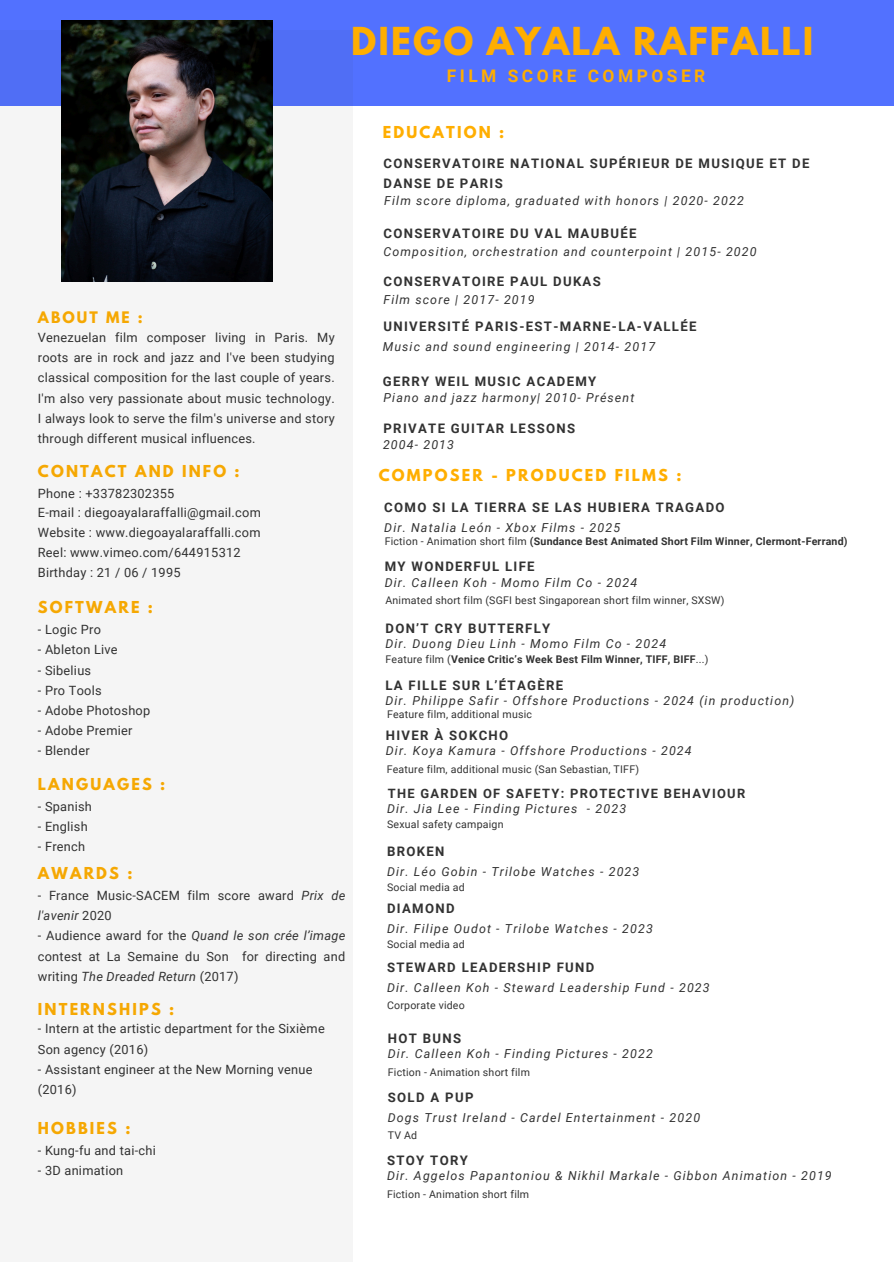
<style>
.page{position:relative;width:894px;height:1264px;background:#fff}
.page>*{position:absolute;margin:0;border:0;box-sizing:border-box;transform-origin:0 0}
.t1{font:700 34.05px "League Spartan";letter-spacing:.06em;color:#ffae00}
.t2{font:700 17.4px "Roboto";letter-spacing:.2em;color:#ffae00}
.t3{font:700 14.55px "League Spartan";letter-spacing:.15em;color:#ffae00}
.t4{font:700 14.1px "League Spartan";letter-spacing:.15em;color:#ffae00}
.t5{font:700 13.2px/19.6px "Roboto";letter-spacing:.1em;color:#323232}
.t6{font:700 12.9px "Roboto";letter-spacing:.1em;color:#323232}
.t7{font:12.75px/20.2px "Roboto";letter-spacing:.02em;color:#323232}
.t8{font:italic 12.45px "Roboto";letter-spacing:.09em;color:#323232}
.t9{font:10.65px "Roboto";letter-spacing:.02em;color:#323232}
.t10{font:700 10.65px "Roboto";letter-spacing:.02em;color:#323232}
.s1{font-style:italic}
.s2{font-weight:400}
</style>
<div class="page">
<div style="left:0;top:0;width:893px;height:106px;background:#5271ff"></div>
<div style="left:0;top:30px;width:352px;height:1231px;background:#f5f5f5"></div>
<img style="left:61px;top:20px;width:211px;height:262px">
<h1 class="t1" style="left:351px;top:24px;width:463px">DIEGO AYALA RAFFALLI</h1>
<h5 class="t2" style="left:446px;top:66px;width:260px">FILM SCORE COMPOSER</h5>
<h2 class="t4" style="left:38px;top:310px;width:106px">ABOUT ME :</h2>
<h3 class="t7" style="left:38px;top:327px;width:298px;text-align:justify">Venezuelan film composer living in Paris. My roots are in rock and jazz and I've been studying classical composition for the last couple of years.<br>I'm also very passionate about music technology.<br>I always look to serve the film's universe and story through different musical influences.</h3>
<h3 class="t3" style="left:38px;top:463px;width:203px">CONTACT AND INFO :</h3>
<h5 class="t7" style="left:38px;top:483px;width:224px;line-height:19.6px">Phone : +33782302355<br>E-mail : diegoayalaraffalli@gmail.com<br>Website : www.diegoayalaraffalli.com<br>Reel: www.vimeo.com/644915312<br>Birthday : 21 / 06 / 1995</h5>
<p class="t3" style="left:38px;top:600px;width:117px">SOFTWARE :</p>
<p class="t7" style="left:38px;top:619px;width:65px">- Logic Pro</p>
<p class="t7" style="left:38px;top:640px;width:81px">- Ableton Live</p>
<p class="t7" style="left:38px;top:660px;width:55px">- Sibelius</p>
<p class="t7" style="left:38px;top:680px;width:65px">- Pro Tools</p>
<p class="t7" style="left:38px;top:700px;width:114px">- Adobe Photoshop</p>
<p class="t7" style="left:38px;top:720px;width:96px">- Adobe Premier</p>
<p class="t7" style="left:38px;top:741px;width:53px">- Blender</p>
<h3 class="t3" style="left:38px;top:776px;width:129px">LANGUAGES :</h3>
<h5 class="t7" style="left:38px;top:796px;width:56px">- Spanish</h5>
<h5 class="t7" style="left:38px;top:816px;width:51px">- English</h5>
<h5 class="t7" style="left:38px;top:836px;width:49px">- French</h5>
<h3 class="t3" style="left:38px;top:866px;width:96px">AWARDS :</h3>
<h5 class="t7" style="left:38px;top:885px;width:309px">- France Music-SACEM film score award <span class="s1">Prix de l'avenir</span> 2020</h5>
<h5 class="t7" style="left:38px;top:925px;width:309px;text-align:justify">- Audience award for the <span class="s1">Quand le son crée l’image </span>contest at La Semaine du Son for directing and writing <span class="s1">The Dreaded Return</span> (2017)</h5>
<h3 class="t3" style="left:38px;top:1002px;width:138px">INTERNSHIPS :</h3>
<h5 class="t7" style="left:38px;top:1018px;width:288px">- Intern at the artistic department for the Sixième<br>Son agency (2016)</h5>
<h5 class="t7" style="left:38px;top:1059px;width:276px">- Assistant engineer at the New Morning venue (2016)</h5>
<h3 class="t3" style="left:38px;top:1120px;width:94px">HOBBIES :</h3>
<h5 class="t7" style="left:38px;top:1140px;width:119px">- Kung-fu and tai-chi</h5>
<h5 class="t7" style="left:38px;top:1160px;width:87px">- 3D animation</h5>
<h3 class="t3" style="left:382px;top:124px;width:123px">EDUCATION :</h3>
<h3 class="t5" style="left:383px;top:154px;width:427px">CONSERVATOIRE NATIONAL SUPÉRIEUR DE MUSIQUE ET DE<br>DANSE DE PARIS</h3>
<h5 class="t8" style="left:384px;top:193px;width:361px">Film score diploma, graduated with honors | 2020- 2022</h5>
<h5 class="t5" style="left:383px;top:224px;width:254px">CONSERVATOIRE DU VAL MAUBUÉE</h5>
<h3 class="t8" style="left:383px;top:244px;width:374px">Composition, orchestration and counterpoint | 2015- 2020</h3>
<h5 class="t5" style="left:383px;top:272px;width:219px">CONSERVATOIRE PAUL DUKAS</h5>
<h3 class="t8" style="left:383px;top:292px;width:152px">Film score | 2017- 2019</h3>
<h5 class="t5" style="left:383px;top:317px;width:314px">UNIVERSITÉ PARIS-EST-MARNE-LA-VALLÉE</h5>
<h5 class="t8" style="left:382px;top:339px;width:274px">Music and sound engineering | 2014- 2017</h5>
<h3 class="t5" style="left:382px;top:371px;width:215px">GERRY WEIL MUSIC ACADEMY</h3>
<h5 class="t8" style="left:383px;top:390px;width:252px">Piano and jazz harmony| 2010- Présent</h5>
<h3 class="t5" style="left:383px;top:418px;width:193px">PRIVATE GUITAR LESSONS</h3>
<h3 class="t8" style="left:383px;top:437px;width:73px">2004- 2013</h3>
<h3 class="t3" style="left:378px;top:468px;width:304px">COMPOSER - PRODUCED FILMS :</h3>
<h5 class="t5" style="left:384px;top:498px;width:342px">COMO SI LA TIERRA SE LAS HUBIERA TRAGADO</h5>
<p class="t8" style="left:384px;top:520px;width:237px">Dir. Natalia León - Xbox Films - 2025</p>
<h3 class="t10" style="left:384px;top:535px;width:464px"><span class="s2">Fiction - Animation short film</span> (Sundance Best Animated Short Film Winner, Clermont-Ferrand)</h3>
<p class="t5" style="left:384px;top:557px;width:151px">MY WONDERFUL LIFE</p>
<h3 class="t8" style="left:384px;top:575px;width:254px">Dir. Calleen Koh - Momo Film Co - 2024</h3>
<h5 class="t9" style="left:385px;top:594px;width:340px">Animated short film (SGFI best Singaporean short film winner, SXSW)</h5>
<p class="t5" style="left:385px;top:618px;width:166px">DON’T CRY BUTTERFLY</p>
<h3 class="t8" style="left:385px;top:636px;width:282px">Dir. Duong Dieu Linh - Momo Film Co - 2024</h3>
<h5 class="t10" style="left:385px;top:652px;width:324px"><span class="s2">Feature film (</span>Venice Critic’s Week Best Film Winner, TIFF, BIFF<span class="s2">...)</span></h5>
<p class="t5" style="left:385px;top:675px;width:179px">LA FILLE SUR L’ÉTAGÈRE</p>
<h3 class="t8" style="left:385px;top:693px;width:410px">Dir. Philippe Safir - Offshore Productions - 2024 (in production)</h3>
<h5 class="t9" style="left:387px;top:708px;width:146px">Feature film, additional music</h5>
<p class="t5" style="left:386px;top:725px;width:124px">HIVER À SOKCHO</p>
<h3 class="t8" style="left:386px;top:743px;width:307px">Dir. Koya Kamura - Offshore Productions - 2024</h3>
<h5 class="t9" style="left:386px;top:762px;width:254px">Feature film, additional music (San Sebastian, TIFF)</h5>
<p class="t6" style="left:388px;top:785px;width:359px">THE GARDEN OF SAFETY: PROTECTIVE BEHAVIOUR</p>
<h3 class="t8" style="left:387px;top:801px;width:240px">Dir. Jia Lee - Finding Pictures - 2023</h3>
<h5 class="t9" style="left:387px;top:818px;width:118px">Sexual safety campaign</h5>
<p class="t5" style="left:387px;top:842px;width:59px">BROKEN</p>
<h5 class="t8" style="left:387px;top:864px;width:254px">Dir. Léo Gobin - Trilobe Watches - 2023</h5>
<h3 class="t9" style="left:387px;top:881px;width:79px">Social media ad</h3>
<h5 class="t5" style="left:387px;top:899px;width:69px">DIAMOND</h5>
<h3 class="t8" style="left:387px;top:921px;width:267px">Dir. Filipe Oudot - Trilobe Watches - 2023</h3>
<p class="t9" style="left:387px;top:937px;width:79px">Social media ad</p>
<h4 class="t5" style="left:387px;top:958px;width:209px">STEWARD LEADERSHIP FUND</h4>
<h5 class="t8" style="left:387px;top:980px;width:324px">Dir. Calleen Koh - Steward Leadership Fund - 2023</h5>
<h3 class="t9" style="left:387px;top:999px;width:79px">Corporate video</h3>
<h5 class="t5" style="left:388px;top:1029px;width:75px">HOT BUNS</h5>
<p class="t8" style="left:388px;top:1046px;width:266px">Dir. Calleen Koh - Finding Pictures - 2022</p>
<h3 class="t9" style="left:388px;top:1066px;width:144px">Fiction - Animation short film</h3>
<h5 class="t5" style="left:388px;top:1087px;width:87px">SOLD A PUP</h5>
<p class="t8" style="left:388px;top:1110px;width:314px">Dogs Trust Ireland - Cardel Entertainment - 2020</p>
<h3 class="t9" style="left:388px;top:1129px;width:31px">TV Ad</h3>
<h5 class="t5" style="left:387px;top:1150px;width:82px">STOY TORY</h5>
<p class="t8" style="left:387px;top:1168px;width:446px">Dir. Aggelos Papantoniou &amp; Nikhil Markale - Gibbon Animation - 2019</p>
<h4 class="t9" style="left:387px;top:1187px;width:144px">Fiction - Animation short film</h4>
</div>
